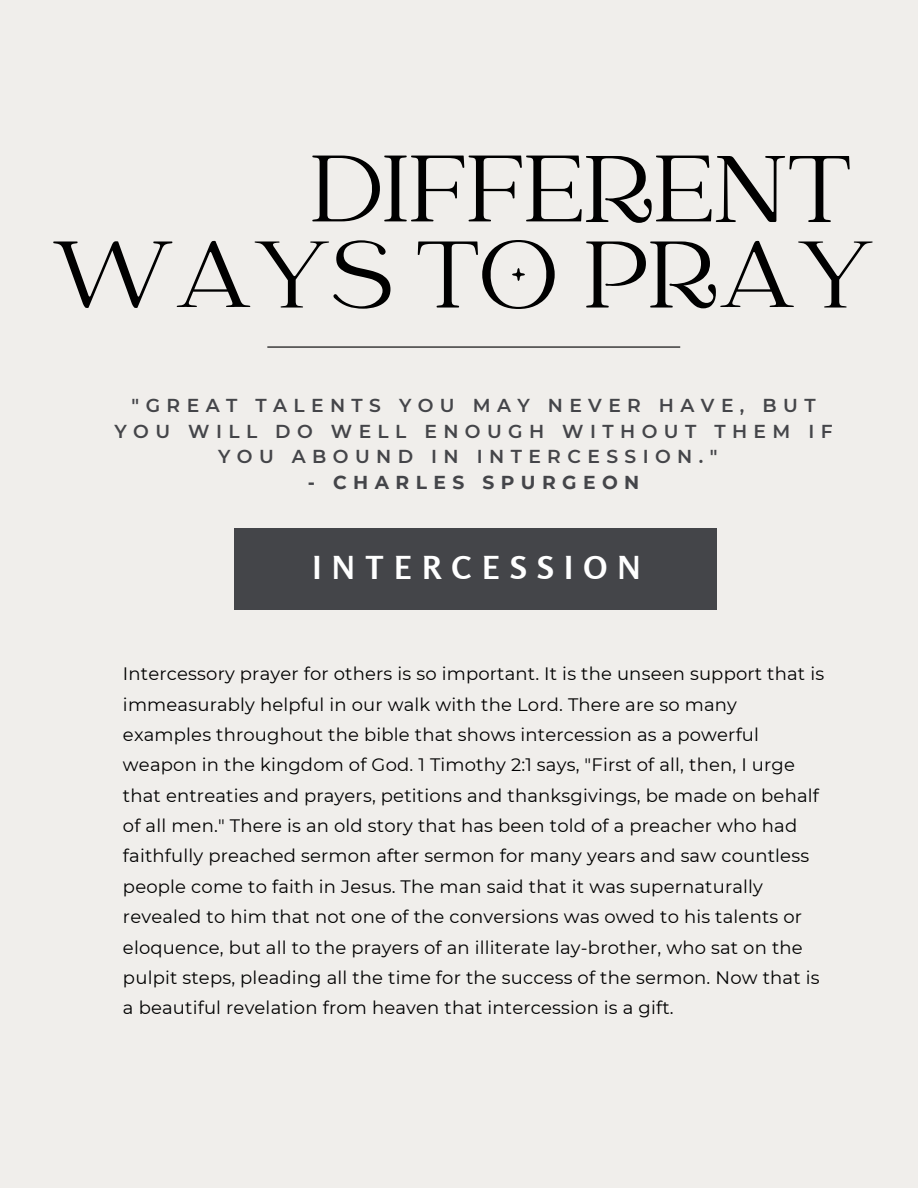
<style>
.page{position:relative;width:918px;height:1188px;background:#f0eeeb}
.page>*{position:absolute;margin:0;border:0;box-sizing:border-box;transform-origin:0 0}
.t1{font:105px "Catchy Mager";color:#000}
.t2{font:700 31.5px "Rosario";letter-spacing:.345em;color:#fff}
.t3{font:600 18.75px "Montserrat";letter-spacing:.345em;color:#444549}
.t4{font:700 18.75px "Montserrat";letter-spacing:.345em;color:#444549}
.t5{font:18px/30.3px "Montserrat";letter-spacing:.01em;color:#000}
</style>
<div class="page">
<div style="left:234px;top:528px;width:482px;height:81px;background:#444549"></div>
<hr style="left:267px;top:346px;width:413px;height:2px;background:#000">
<p class="t1" style="left:310px;top:139px;width:543px">DIFFERENT</p>
<p class="t1" style="left:51px;top:224px;width:825px">WAYS TO PRAY</p>
<p class="t3" style="left:132px;top:394px;width:685px">"GREAT TALENTS YOU MAY NEVER HAVE, BUT</p>
<p class="t3" style="left:115px;top:419px;width:720px">YOU WILL DO WELL ENOUGH WITHOUT THEM IF</p>
<p class="t3" style="left:218px;top:445px;width:501px">YOU ABOUND IN INTERCESSION."</p>
<p class="t4" style="left:308px;top:471px;width:333px">- CHARLES SPURGEON</p>
<p class="t2" style="left:313px;top:549px;width:329px">INTERCESSION</p>
<p class="t5" style="left:123px;top:659px;width:703px">Intercessory prayer for others is so important. It is the unseen support that is immeasurably helpful in our walk with the Lord. There are so many examples throughout the bible that shows intercession as a powerful weapon in the kingdom of God. 1 Timothy 2:1 says, "First of all, then, I urge that entreaties and prayers, petitions and thanksgivings, be made on behalf of all men." There is an old story that has been told of a preacher who had faithfully preached sermon after sermon for many years and saw countless people come to faith in Jesus. The man said that it was supernaturally revealed to him that not one of the conversions was owed to his talents or eloquence, but all to the prayers of an illiterate lay-brother, who sat on the pulpit steps, pleading all the time for the success of the sermon. Now that is a beautiful revelation from heaven that intercession is a gift.</p>
</div>
